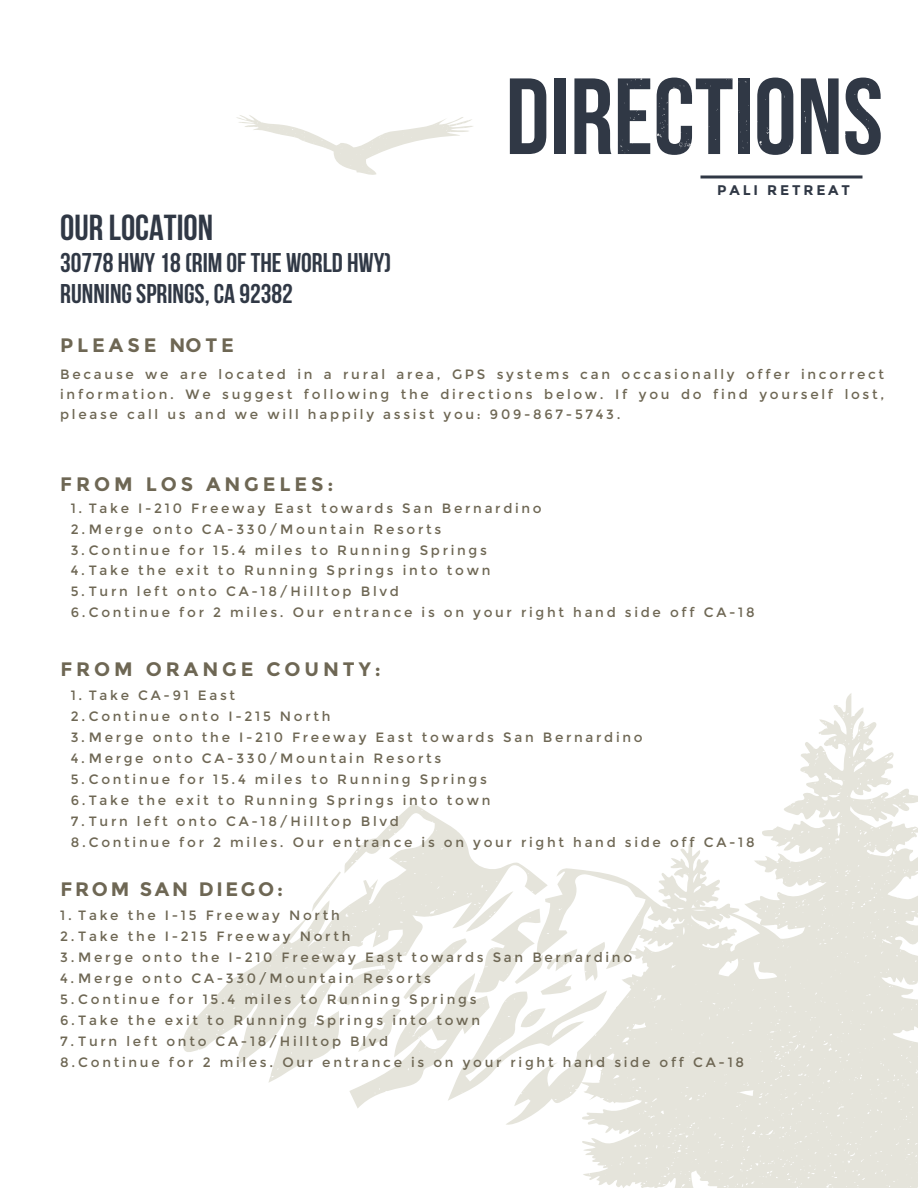
<style>
.page{position:relative;width:918px;height:1188px;background:#fff}
.page>*{position:absolute;margin:0;border:0;box-sizing:border-box;transform-origin:0 0}
.t1{font:700 108px "Bebas Neue";color:#303845}
.t2{font:700 36px "Bebas Neue";color:#303845}
.t3{font:700 27px/31.5px "Bebas Neue";color:#303845}
.t4{font:700 19.5px "Montserrat";letter-spacing:.2em;color:#6e6754}
.t5{font:700 19.5px "Montserrat";letter-spacing:.14em;color:#6e6754}
.t6{font:700 13.95px "Montserrat";letter-spacing:.2em;color:#303845}
.t7{font:13.5px/21px "Montserrat";letter-spacing:.2em;color:#6e6754}
</style>
<div class="page">
<svg style="left:183px;top:805px;width:340px;height:258px"></svg>
<svg style="left:268px;top:982px;width:71px;height:101px"></svg>
<svg style="left:311px;top:871px;width:30px;height:42px"></svg>
<svg style="left:349px;top:866px;width:231px;height:259px"></svg>
<svg style="left:762px;top:693px;width:156px;height:495px;fill:#e5e4db"></svg>
<svg style="left:580px;top:841px;width:206px;height:347px;fill:#e5e4db"></svg>
<svg style="left:236px;top:115px;width:237px;height:60px"></svg>
<hr style="left:700px;top:176px;width:162px;height:2px;background:#303845">
<h1 class="t1" style="left:506px;top:57px;width:379px">DIRECTIONS</h1>
<p class="t6" style="left:717px;top:182px;width:134px">PALI RETREAT</p>
<h2 class="t2" style="left:60px;top:208px;width:154px">OUR LOCATION</h2>
<h3 class="t3" style="left:60px;top:246px;width:333px">30778 HWY 18 (RIM OF THE WORLD HWY)<br>RUNNING SPRINGS, CA 92382</h3>
<h3 class="t4" style="left:60px;top:333px;width:175px">PLEASE NOTE</h3>
<p class="t7" style="left:60px;top:364px;width:826px;line-height:20.2px;text-align:justify">Because we are located in a rural area, GPS systems can occasionally offer incorrect information. We suggest following the directions below. If you do find yourself lost, please call us and we will happily assist you: 909-867-5743.</p>
<h3 class="t4" style="left:60px;top:472px;width:275px">FROM LOS ANGELES:</h3>
<p class="t7" style="left:71px;top:498px;width:685px">1. Take I-210 Freeway East towards San Bernardino<br>2.Merge onto CA-330/Mountain Resorts<br>3.Continue for 15.4 miles to Running Springs<br>4.Take the exit to Running Springs into town<br>5.Turn left onto CA-18/Hilltop Blvd<br>6.Continue for 2 miles. Our entrance is on your right hand side off CA-18</p>
<h3 class="t4" style="left:60px;top:658px;width:322px">FROM ORANGE COUNTY:</h3>
<p class="t7" style="left:71px;top:685px;width:685px">1. Take CA-91 East<br>2.Continue onto I-215 North<br>3.Merge onto the I-210 Freeway East towards San Bernardino<br>4.Merge onto CA-330/Mountain Resorts<br>5.Continue for 15.4 miles to Running Springs<br>6.Take the exit to Running Springs into town<br>7.Turn left onto CA-18/Hilltop Blvd<br>8.Continue for 2 miles. Our entrance is on your right hand side off CA-18</p>
<h3 class="t5" style="left:60px;top:877px;width:224px">FROM SAN DIEGO:</h3>
<p class="t7" style="left:60px;top:904px;width:685px">1. Take the I-15 Freeway North<br>2.Take the I-215 Freeway North<br>3.Merge onto the I-210 Freeway East towards San Bernardino<br>4.Merge onto CA-330/Mountain Resorts<br>5.Continue for 15.4 miles to Running Springs<br>6.Take the exit to Running Springs into town<br>7.Turn left onto CA-18/Hilltop Blvd<br>8.Continue for 2 miles. Our entrance is on your right hand side off CA-18</p>
</div>
